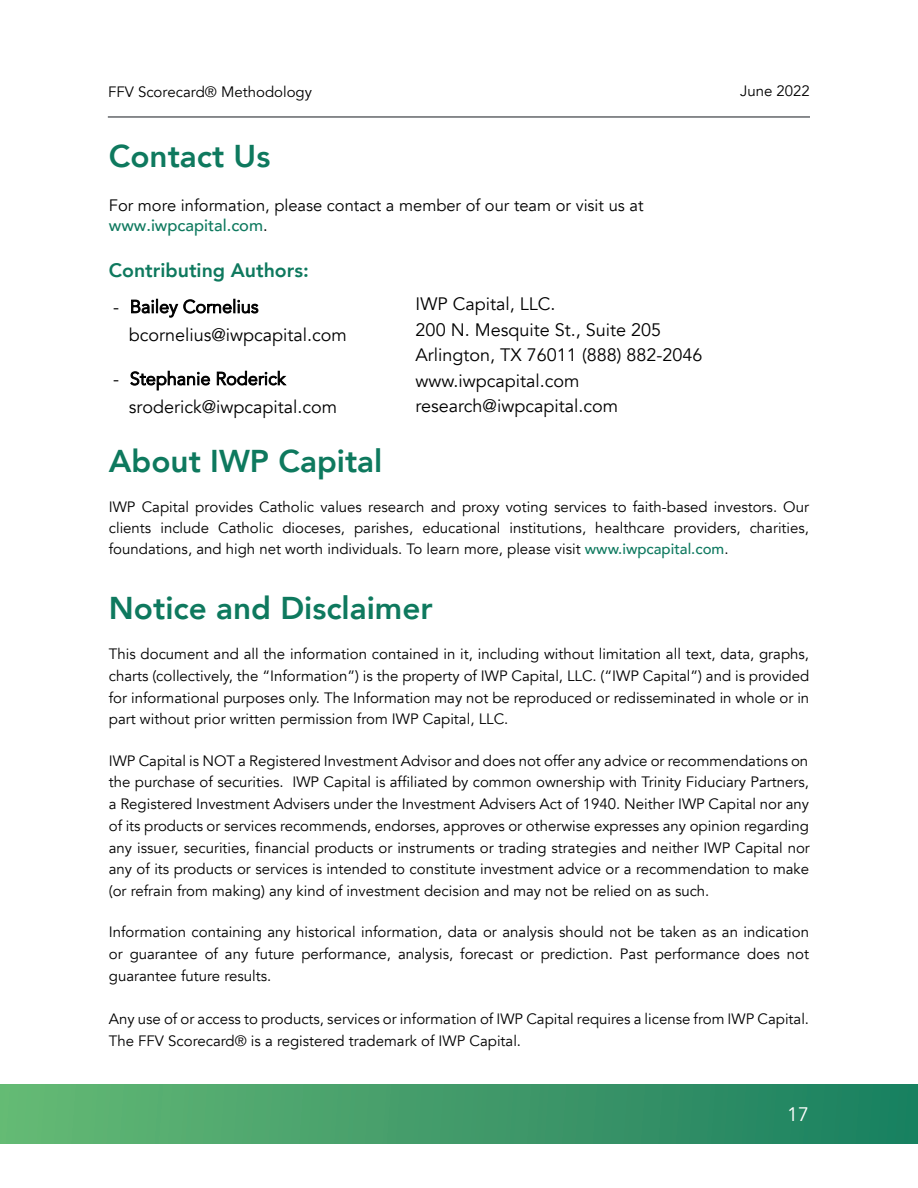
<style>
.page{position:relative;width:918px;height:1188px;background:#fff}
.page>*{position:absolute;margin:0;border:0;box-sizing:border-box;transform-origin:0 0}
.t1{font:800 31.5px "Avenir";color:#0e795e}
.t2{font:800 19.5px "Avenir";color:#0e795e}
.t3{font:19.5px "Avenir";color:#fff}
.t4{font:18px/25.5px "Avenir";color:#000}
.t5{font:16.5px/19.8px "Avenir";color:#000}
.t6{font:15px/21.8px "Avenir";color:#000;text-align:justify}
.s1{font-family:"Avenir LT Std"}
.s2{font-weight:500;color:#0e795e}
.s3{font-weight:500;color:#0e795f}
</style>
<div class="page">
<div style="left:0;top:1084px;width:918px;height:60px;background:linear-gradient(to right,#66b974,#1b7f60)"></div>
<hr style="left:108px;top:116px;width:702px;height:2px;background:#63666a">
<p class="t6" style="left:108px;top:81px;width:205px">FFV Scorecard® <span class="s1">Methodology</span></p>
<p class="t6" style="left:740px;top:80px;width:71px">June 2022</p>
<p class="t1" style="left:109px;top:131px;width:163px">Contact Us</p>
<p class="t5" style="left:109px;top:195px;width:536px">For more information, please contact a member of our team or visit us at <span class="s2">www.iwpcapital.com</span>.</p>
<p class="t2" style="left:109px;top:255px;width:202px">Contributing Authors:</p>
<p class="t4" style="left:129px;top:293px;width:220px;line-height:28.5px;text-indent:-16px">- Bailey Cornelius bcornelius@iwpcapital.com</p>
<p class="t4" style="left:129px;top:365px;width:210px;line-height:28.5px;text-indent:-16px">- Stephanie Roderick sroderick@iwpcapital.com</p>
<p class="t1" style="left:109px;top:436px;width:275px">About IWP Capital</p>
<p class="t6" style="left:109px;top:497px;width:702px;line-height:21px">IWP Capital provides Catholic <span class="s1">v</span>alues research and proxy voting services to faith-based investors. Our clients include Catholic dioceses, parishes, educational institutions, healthcare providers, charities, foundations, and high net worth individuals. To learn more, please visit <span class="s3">www.iwpcapital.com</span>.</p>
<p class="t1" style="left:109px;top:583px;width:325px">Notice and Disclaimer</p>
<p class="t6" style="left:109px;top:643px;width:702px">This document and all the information contained in it, including without limitation all text, data, graphs, charts (collectively, the “Information”) is the property of IWP Capital, LLC. (“IWP Capital”) and is provided for informational purposes only. The Information may not be reproduced or redisseminated in whole or in part without prior written permission from IWP Capital, LLC.</p>
<p class="t6" style="left:109px;top:750px;width:703px">IWP Capital is NOT a Registered Investment Advisor and does not offer any advice or recommendations on the purchase of securities. IWP Capital is affiliated by common ownership with Trinity Fiduciary Partners, a Registered Investment Advisers under the Investment Advisers Act of 1940. Neither IWP Capital nor any of its products or services recommends, endorses, approves or otherwise expresses any opinion regarding any issuer, securities, financial products or instruments or trading strategies and neither IWP Capital nor any of its products or services is intended to constitute investment advice or a recommendation to make (or refrain from making) any kind of investment decision and may not be relied on as such.</p>
<p class="t6" style="left:109px;top:922px;width:702px">Information containing any historical information, data or analysis should not be taken as an indication or guarantee of any future performance, analysis, forecast or prediction. Past performance does not guarantee future results.</p>
<p class="t6" style="left:109px;top:1009px;width:702px">Any use of or access to products, services or information of IWP Capital requires a license from IWP Capital.<br>The FFV Scorecard® is a registered trademark of IWP Capital.</p>
<p class="t4" style="left:416px;top:292px;width:288px">IWP Capital, LLC.<br>200 N. Mesquite St., Suite 205<br>Arlington, TX 76011 (888) 882-2046 www.iwpcapital.com research@iwpcapital.com</p>
<p class="t3" style="left:787px;top:1103px;width:23px">17</p>
</div>
